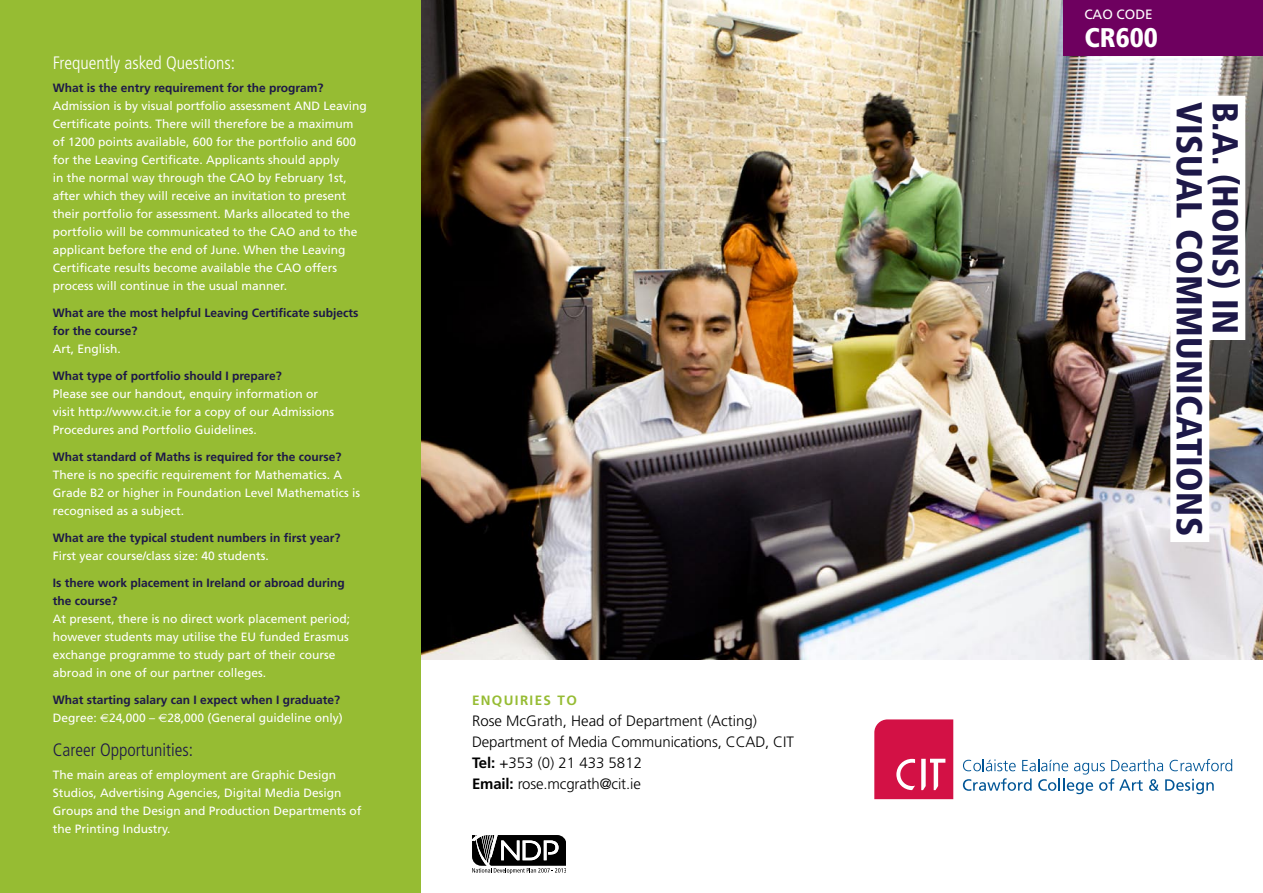
<style>
.page{position:relative;width:1263px;height:893px;background:#fff}
.page>*{position:absolute;margin:0;border:0;box-sizing:border-box;transform-origin:0 0}
.t1{font:900 condensed 36px "Frutiger";letter-spacing:.01em;color:#1d1848}
.t2{font:900 condensed 27px "Frutiger";color:#fff}
.t3{font:300 condensed 18px "Frutiger";color:#fff}
.t4{font:300 condensed 18px "Frutiger";color:#1d1848}
.t5{font:300 15px/21px "Frutiger";letter-spacing:-.01em;color:#000}
.t6{font:700 13.5px "Frutiger";letter-spacing:.1em;color:#96bc33}
.t7{font:13.5px "Frutiger";color:#fff}
.t8{font:12px/18px "Frutiger";color:#fff}
.t9{font:700 12px/18px "Frutiger";color:#1d1848}
.s1{font-weight:400;color:#fff}
.s2{font-family:"Euro Sans";font-weight:400;color:#fff}
.s3{font-weight:700}
</style>
<div class="page">
<img style="left:421px;top:0;width:842px;height:660px">
<div style="left:1063px;top:0;width:200px;height:55px;background:#6e005f"></div>
<div style="left:0;top:0;width:421px;height:893px;background:#96bc33"></div>
<svg style="left:472px;top:835px;width:94px;height:39px"></svg>
<div style="left:1206px;top:96px;width:39px;height:244px;background:#fff"></div>
<div style="left:1170px;top:96px;width:39px;height:446px;background:#fff"></div>
<svg style="left:874px;top:719px;width:79px;height:80px;background:#d72756"></svg>
<svg style="left:963px;top:759px;width:269px;height:35px"></svg>
<h3 class="t3" style="left:53px;top:53px;width:184px">Frequently asked Questions:</h3>
<p class="t9" style="left:53px;top:78px;width:272px">What is the entry requirement for the program?</p>
<p class="t8" style="left:53px;top:96px;width:316px">Admission is by visual portfolio assessment AND Leaving Certificate points. There will therefore be a maximum of 1200 points available, 600 for the portfolio and 600 for the Leaving Certificate. Applicants should apply<br>in the normal way through the CAO by February 1st, after which they will receive an invitation to present their portfolio for assessment. Marks allocated to the portfolio will be communicated to the CAO and to the applicant before the end of June. When the Leaving Certificate results become available the CAO offers process will continue in the usual manner.</p>
<p class="t9" style="left:53px;top:303px;width:307px">What are the most helpful Leaving Certificate subjects for the course?</p>
<p class="t8" style="left:53px;top:339px;width:70px">Art, English.</p>
<p class="t9" style="left:53px;top:366px;width:230px">What type of portfolio should I prepare?</p>
<p class="t8" style="left:53px;top:384px;width:283px">Please see our handout, enquiry information or visit http://www.cit.ie for a copy of our Admissions<br>Procedures and Portfolio Guidelines.</p>
<p class="t9" style="left:53px;top:447px;width:290px">What standard of Maths is required for the course?</p>
<p class="t8" style="left:53px;top:465px;width:309px">There is no specific requirement for Mathematics. A<br>Grade B2 or higher in Foundation Level Mathematics is recognised as a subject.</p>
<p class="t9" style="left:53px;top:528px;width:289px">What are the typical student numbers in first year?</p>
<p class="t8" style="left:53px;top:546px;width:218px">First year course/class size: 40 students.</p>
<p class="t9" style="left:53px;top:573px;width:294px">Is there work placement in Ireland or abroad during the course?</p>
<p class="t8" style="left:53px;top:609px;width:299px">At present, there is no direct work placement period; however students may utilise the EU funded Erasmus exchange programme to study part of their course abroad in one of our partner colleges.</p>
<p class="t9" style="left:53px;top:690px;width:292px">What starting salary can I expect when I graduate?<br><span class="s1">Degree:</span> <span class="s2">€</span><span class="s1">24,000 –</span> <span class="s2">€</span><span class="s1">28,000 (General guideline only)</span></p>
<h3 class="t4" style="left:53px;top:740px;width:142px">Career Opportunities:</h3>
<p class="t8" style="left:53px;top:765px;width:310px">The main areas of employment are Graphic Design Studios, Advertising Agencies, Digital Media Design Groups and the Design and Production Departments of the Printing Industry.</p>
<p class="t6" style="left:472px;top:692px;width:106px">ENQUIRIES TO</p>
<p class="t5" style="left:472px;top:711px;width:323px">Rose McGrath, Head of Department (Acting)<br>Department of Media Communications, CCAD, CIT <span class="s3">Tel:</span> +353 (0) 21 433 5812<br><span class="s3">Email:</span> rose.mcgrath@cit.ie</p>
<p class="t7" style="left:1084px;top:7px;width:70px">CAO CODE</p>
<h2 class="t2" style="left:1084px;top:21px;width:75px">CR600</h2>
<h1 class="t1" style="left:1211px;top:102px;width:435px;rotate:90deg">VISUAL COMMUNICATIONS</h1>
<h1 class="t1" style="left:1247px;top:102px;width:233px;rotate:90deg">B.A. (HONS) IN</h1>
</div>
